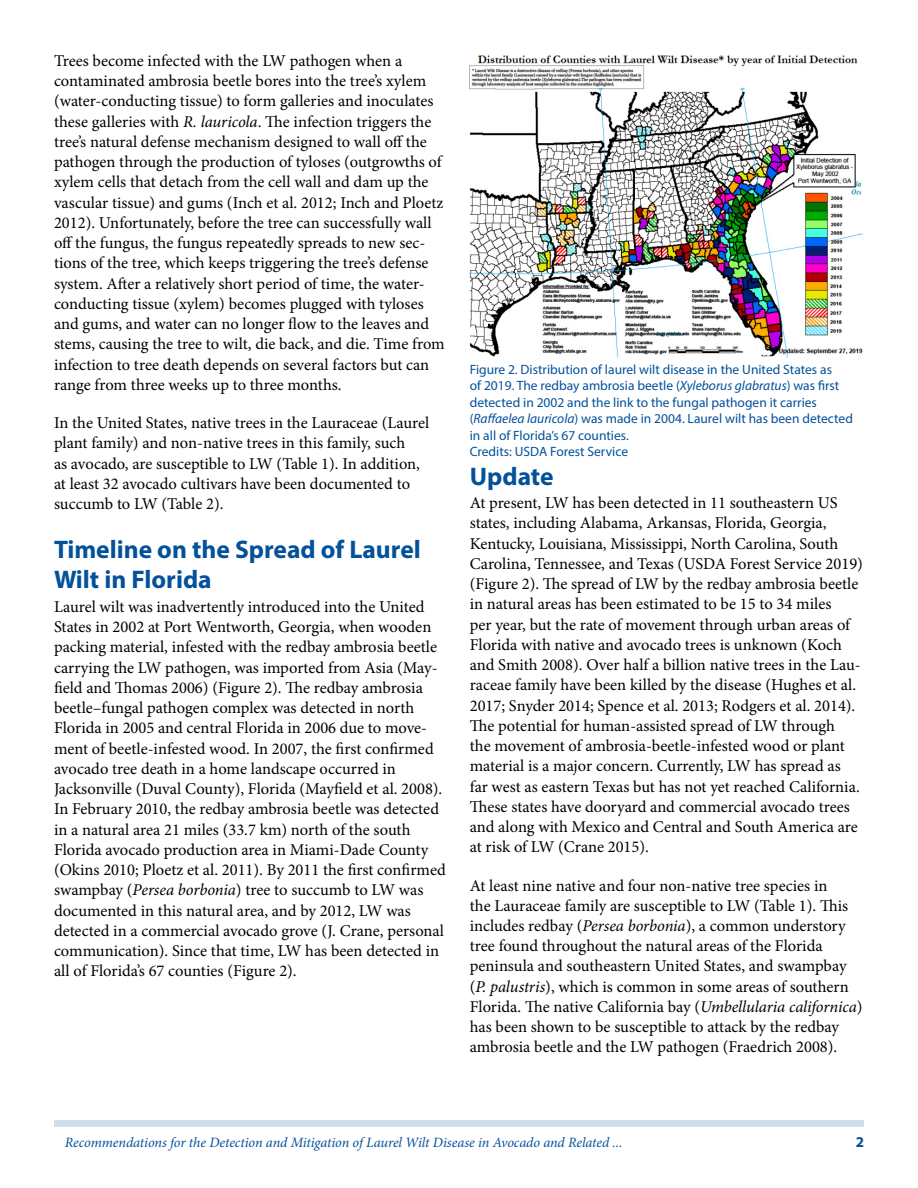
<style>
.page{position:relative;width:918px;height:1188px;background:#fff}
.page>*{position:absolute;margin:0;border:0;box-sizing:border-box;transform-origin:0 0}
.t1{font:700 25.5px/30.6px "Myriad Pro";color:#03519a}
.t2{font:16.5px/20.2px "Minion Pro";color:#000}
.t3{font:700 15px "Myriad Pro";color:#03519a}
.t4{font:italic 14.25px "Minion Pro";letter-spacing:-.005em;color:#03519a}
.t5{font:13.5px/16.5px "Myriad Pro";color:#03519a}
.s1{font-style:italic}
</style>
<div class="page">
<div style="left:54px;top:1120px;width:810px;height:7px;background:#d0ddea"></div>
<img style="left:470px;top:55px;width:393px;height:303px">
<p class="t2" style="left:54px;top:51px;width:392px">Trees become infected with the LW pathogen when a contaminated ambrosia beetle bores into the tree’s xylem (water-conducting tissue) to form galleries and inoculates these galleries with <span class="s1">R. lauricola</span>. The infection triggers the tree’s natural defense mechanism designed to wall off the pathogen through the production of tyloses (outgrowths of xylem cells that detach from the cell wall and dam up the vascular tissue) and gums (Inch et al. 2012; Inch and Ploetz 2012). Unfortunately, before the tree can successfully wall off the fungus, the fungus repeatedly spreads to new sec&shy;tions of the tree, which keeps triggering the tree’s defense system. After a relatively short period of time, the water&shy;conducting tissue (xylem) becomes plugged with tyloses and gums, and water can no longer flow to the leaves and stems, causing the tree to wilt, die back, and die. Time from infection to tree death depends on several factors but can range from three weeks up to three months.</p>
<p class="t2" style="left:54px;top:413px;width:377px">In the United States, native trees in the Lauraceae (Laurel plant family) and non-native trees in this family, such<br>as avocado, are susceptible to LW (Table 1). In addition, at least 32 avocado cultivars have been documented to succumb to LW (Table 2).</p>
<h1 class="t1" style="left:54px;top:533px;width:368px">Timeline on the Spread of Laurel<br>Wilt in Florida</h1>
<p class="t2" style="left:54px;top:597px;width:393px">Laurel wilt was inadvertently introduced into the United States in 2002 at Port Wentworth, Georgia, when wooden packing material, infested with the redbay ambrosia beetle carrying the LW pathogen, was imported from Asia (May&shy;field and Thomas 2006) (Figure 2). The redbay ambrosia beetle–fungal pathogen complex was detected in north Florida in 2005 and central Florida in 2006 due to move&shy;ment of beetle-infested wood. In 2007, the first confirmed avocado tree death in a home landscape occurred in Jacksonville (Duval County), Florida (Mayfield et al. 2008).<br>In February 2010, the redbay ambrosia beetle was detected in a natural area 21 miles (33.7 km) north of the south Florida avocado production area in Miami-Dade County (Okins 2010; Ploetz et al. 2011). By 2011 the first confirmed swampbay (<span class="s1">Persea borbonia</span>) tree to succumb to LW was documented in this natural area, and by 2012, LW was detected in a commercial avocado grove (J. Crane, personal communication). Since that time, LW has been detected in all of Florida’s 67 counties (Figure 2).</p>
<p class="t5" style="left:470px;top:361px;width:385px">Figure 2. Distribution of laurel wilt disease in the United States as<br>of 2019. The redbay ambrosia beetle (<span class="s1">Xyleborus glabratus</span>) was first detected in 2002 and the link to the fungal pathogen it carries (<span class="s1">Raffaelea lauricola</span>) was made in 2004. Laurel wilt has been detected in all of Florida’s 67 counties.<br>Credits: USDA Forest Service</p>
<h1 class="t1" style="left:470px;top:460px;width:85px">Update</h1>
<p class="t2" style="left:470px;top:493px;width:395px">At present, LW has been detected in 11 southeastern US states, including Alabama, Arkansas, Florida, Georgia, Kentucky, Louisiana, Mississippi, North Carolina, South Carolina, Tennessee, and Texas (USDA Forest Service 2019) (Figure 2). The spread of LW by the redbay ambrosia beetle in natural areas has been estimated to be 15 to 34 miles<br>per year, but the rate of movement through urban areas of Florida with native and avocado trees is unknown (Koch and Smith 2008). Over half a billion native trees in the Lau&shy;raceae family have been killed by the disease (Hughes et al.<br>2017; Snyder 2014; Spence et al. 2013; Rodgers et al. 2014).<br>The potential for human-assisted spread of LW through<br>the movement of ambrosia-beetle-infested wood or plant material is a major concern. Currently, LW has spread as far west as eastern Texas but has not yet reached California.<br>These states have dooryard and commercial avocado trees and along with Mexico and Central and South America are at risk of LW (Crane 2015).</p>
<p class="t2" style="left:470px;top:875px;width:394px">At least nine native and four non-native tree species in<br>the Lauraceae family are susceptible to LW (Table 1). This includes redbay (<span class="s1">Persea borbonia</span>), a common understory tree found throughout the natural areas of the Florida peninsula and southeastern United States, and swampbay (<span class="s1">P. palustris</span>), which is common in some areas of southern Florida. The native California bay (<span class="s1">Umbellularia californica</span>) has been shown to be susceptible to attack by the redbay ambrosia beetle and the LW pathogen (Fraedrich 2008).</p>
<p class="t4" style="left:65px;top:1133px;width:559px">Recommendations for the Detection and Mitigation of Laurel Wilt Disease in Avocado and Related ...</p>
<p class="t3" style="left:856px;top:1133px;width:10px">2</p>
</div>
